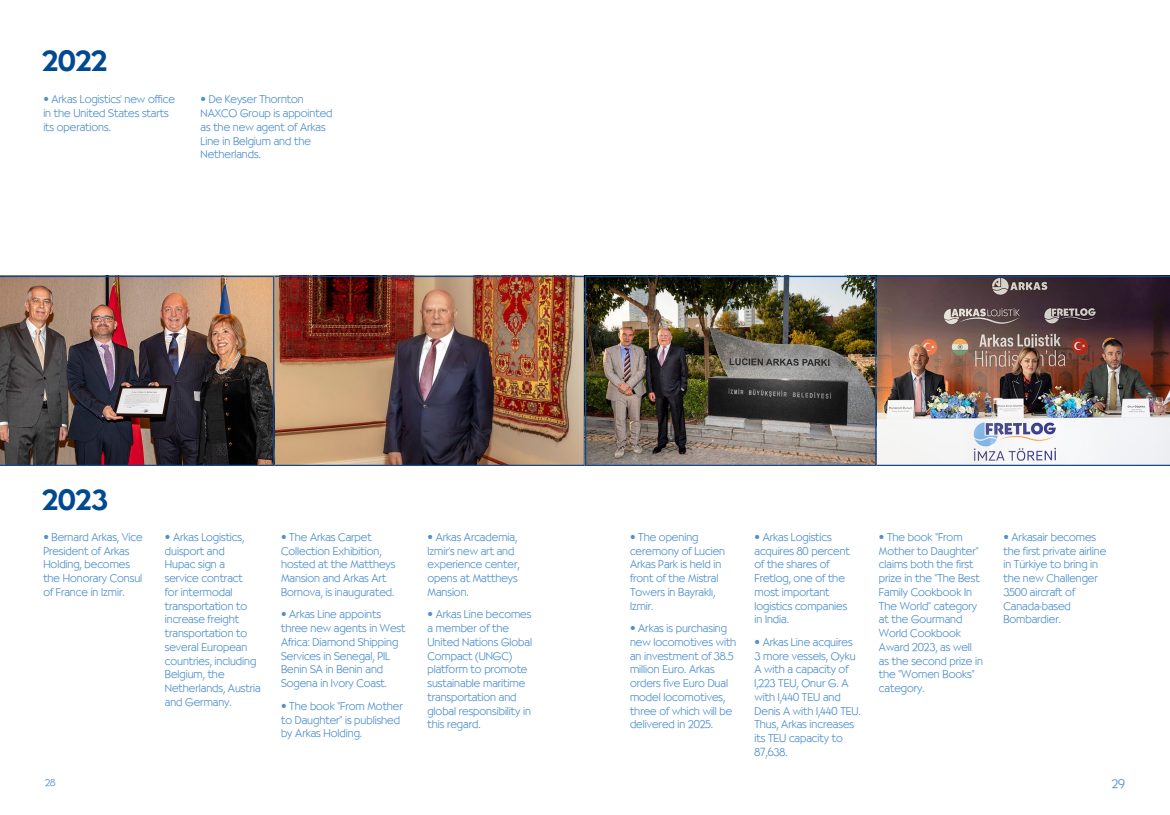
<style>
.page{position:relative;width:1170px;height:815px;background:#fff}
.page>*{position:absolute;margin:0;border:0;box-sizing:border-box;transform-origin:0 0}
.t1{font:500 28.75px "TR Bernhardt";color:#014990}
.t2{font:300 12.5px "TR Bernhardt";color:#5090cc}
.t3{font:300 11.25px/13.8px "TR Bernhardt";letter-spacing:-.005em;color:#5090cc}
.t4{font:300 10px "TR Bernhardt";color:#5090cc}
</style>
<div class="page">
<img style="left:876px;top:276px;width:293px;height:190px">
<img style="left:274px;top:278px;width:600px;height:186px">
<div style="left:272px;top:276px;width:313px;height:190px;border:1px solid #124a8e"></div>
<div style="left:585px;top:276px;width:291px;height:190px;border:1px solid #124a8e"></div>
<img style="left:0;top:276px;width:274px;height:190px">
<p class="t1" style="left:43px;top:44px;width:66px">2022</p>
<p class="t3" style="left:43px;top:93px;width:133px">• Arkas Logistics’ new office in the United States starts its operations.</p>
<p class="t3" style="left:200px;top:93px;width:133px">• De Keyser Thornton<br>NAXCO Group is appointed as the new agent of Arkas<br>Line in Belgium and the<br>Netherlands.</p>
<p class="t1" style="left:43px;top:484px;width:66px">2023</p>
<p class="t3" style="left:43px;top:530px;width:101px">• Bernard Arkas, Vice<br>President of Arkas<br>Holding, becomes the Honorary Consul of France in Izmir.</p>
<p class="t3" style="left:427px;top:530px;width:94px">• Arkas Arcademia,<br>Izmir’s new art and experience center, opens at Mattheys<br>Mansion.</p>
<p class="t3" style="left:427px;top:608px;width:106px">• Arkas Line becomes a member of the<br>United Nations Global<br>Compact (UNGC) platform to promote sustainable maritime transportation and global responsibility in this regard.</p>
<p class="t3" style="left:165px;top:530px;width:97px">• Arkas Logistics, duisport and<br>Hupac sign a service contract<br>for intermodal transportation to increase freight transportation to several European countries, including<br>Belgium, the<br>Netherlands, Austria and Germany.</p>
<p class="t3" style="left:630px;top:530px;width:97px">• The opening ceremony of Lucien<br>Arkas Park is held in front of the Mistral<br>Towers in Bayraklı,<br>Izmir.</p>
<p class="t3" style="left:281px;top:530px;width:116px">• The Arkas Carpet<br>Collection Exhibition, hosted at the Mattheys<br>Mansion and Arkas Art<br>Bornova, is inaugurated.</p>
<p class="t3" style="left:281px;top:608px;width:126px">• Arkas Line appoints three new agents in West<br>Africa: Diamond Shipping<br>Services in Senegal, PIL<br>Benin SA in Benin and<br>Sogena in Ivory Coast.</p>
<p class="t3" style="left:281px;top:699px;width:123px">• The book “From Mother to Daughter” is published by Arkas Holding.</p>
<p class="t3" style="left:630px;top:621px;width:108px">• Arkas is purchasing new locomotives with an investment of 38.5 million Euro. Arkas orders five Euro Dual model locomotives, three of which will be delivered in 2025.</p>
<p class="t3" style="left:754px;top:530px;width:97px">• Arkas Logistics acquires 80 percent of the shares of<br>Fretlog, one of the most important logistics companies in India.</p>
<p class="t3" style="left:754px;top:635px;width:108px">• Arkas Line acquires<br>3 more vessels, Oyku<br>A with a capacity of<br>1,223 TEU, Onur G. A with 1,440 TEU and<br>Denis A with 1,440 TEU.<br>Thus, Arkas increases its TEU capacity to<br>87,638.</p>
<p class="t3" style="left:878px;top:530px;width:106px">• The book “From<br>Mother to Daughter” claims both the first prize in the “The Best<br>Family Cookbook In<br>The World” category at the Gourmand<br>World Cookbook<br>Award 2023, as well as the second prize in the “Women Books” category.</p>
<p class="t3" style="left:1003px;top:530px;width:104px">• Arkasair becomes the first private airline in Türkiye to bring in the new Challenger<br>3500 aircraft of<br>Canada-based<br>Bombardier.</p>
<p class="t4" style="left:45px;top:776px;width:12px">28</p>
<p class="t2" style="left:1111px;top:776px;width:15px">29</p>
</div>
